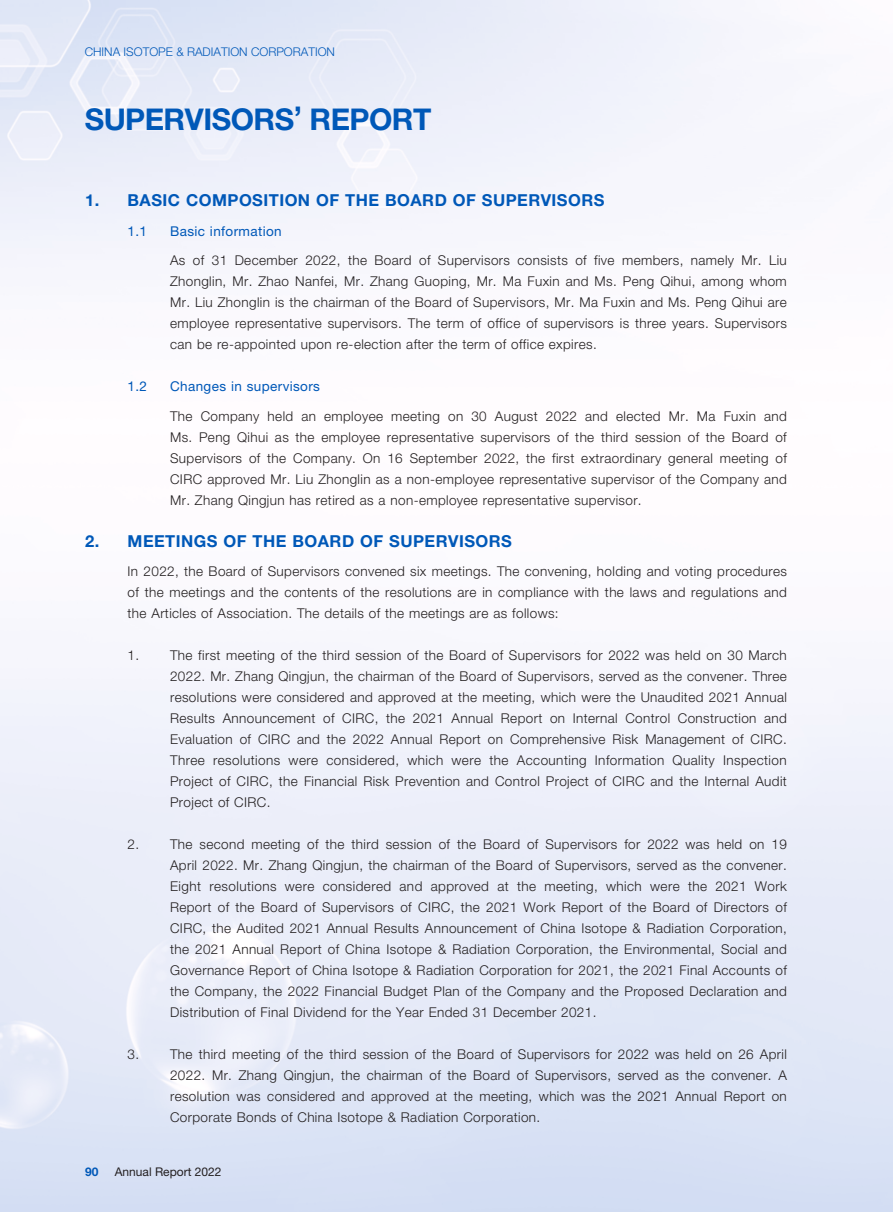
<style>
.page{position:relative;width:893px;height:1212px;background:#fff}
.page>*{position:absolute;margin:0;border:0;box-sizing:border-box;transform-origin:0 0}
.t1{font:700 30px "Helvetica Neue LT Std";letter-spacing:-.02em;color:#0058b8}
.t2{font:700 16.5px "Helvetica Neue LT Std";letter-spacing:.03em;color:#0058b8}
.t3{font:300 13.5px/21px "Helvetica Neue LT Std";letter-spacing:.03em;color:#231f20;text-align:justify}
.t4{font:13.5px "Helvetica Neue LT Std";letter-spacing:.03em;color:#0058b8}
.t5{font:300 12px "Helvetica Neue LT Std";color:#0058b8}
.t6{font:12px "Helvetica Neue LT Std";color:#231f20}
.t7{font:700 12px "Helvetica Neue LT Std";color:#0058b8}
</style>
<div class="page">
<p class="t5" style="left:85px;top:44px;width:252px">CHINA ISOTOPE &amp; RADIATION CORPORATION</p>
<h1 class="t1" style="left:85px;top:101px;width:348px">SUPERVISORS’ REPORT</h1>
<p class="t2" style="left:85px;top:190px;width:521px">1. BASIC COMPOSITION OF THE BOARD OF SUPERVISORS</p>
<p class="t4" style="left:128px;top:223px;width:21px">1.1</p>
<p class="t4" style="left:170px;top:223px;width:113px">Basic information</p>
<p class="t3" style="left:170px;top:249px;width:618px">As of 31 December 2022, the Board of Supervisors consists of five members, namely Mr. Liu Zhonglin, Mr. Zhao Nanfei, Mr. Zhang Guoping, Mr. Ma Fuxin and Ms. Peng Qihui, among whom Mr. Liu Zhonglin is the chairman of the Board of Supervisors, Mr. Ma Fuxin and Ms. Peng Qihui are employee representative supervisors. The term of office of supervisors is three years. Supervisors can be re-appointed upon re-election after the term of office expires.</p>
<p class="t4" style="left:128px;top:378px;width:21px">1.2</p>
<p class="t4" style="left:170px;top:378px;width:151px">Changes in supervisors</p>
<p class="t3" style="left:170px;top:405px;width:618px">The Company held an employee meeting on 30 August 2022 and elected Mr. Ma Fuxin and Ms. Peng Qihui as the employee representative supervisors of the third session of the Board of Supervisors of the Company. On 16 September 2022, the first extraordinary general meeting of CIRC approved Mr. Liu Zhonglin as a non-employee representative supervisor of the Company and Mr. Zhang Qingjun has retired as a non-employee representative supervisor.</p>
<p class="t2" style="left:85px;top:530px;width:428px">2. MEETINGS OF THE BOARD OF SUPERVISORS</p>
<p class="t3" style="left:128px;top:561px;width:661px">In 2022, the Board of Supervisors convened six meetings. The convening, holding and voting procedures of the meetings and the contents of the resolutions are in compliance with the laws and regulations and the Articles of Association. The details of the meetings are as follows:</p>
<p class="t3" style="left:170px;top:645px;width:618px;text-indent:-43px">1. The first meeting of the third session of the Board of Supervisors for 2022 was held on 30 March 2022. Mr. Zhang Qingjun, the chairman of the Board of Supervisors, served as the convener. Three resolutions were considered and approved at the meeting, which were the Unaudited 2021 Annual Results Announcement of CIRC, the 2021 Annual Report on Internal Control Construction and Evaluation of CIRC and the 2022 Annual Report on Comprehensive Risk Management of CIRC.<br>Three resolutions were considered, which were the Accounting Information Quality Inspection Project of CIRC, the Financial Risk Prevention and Control Project of CIRC and the Internal Audit Project of CIRC.</p>
<p class="t3" style="left:170px;top:834px;width:618px;text-indent:-43px">2. The second meeting of the third session of the Board of Supervisors for 2022 was held on 19<br>April 2022. Mr. Zhang Qingjun, the chairman of the Board of Supervisors, served as the convener.<br>Eight resolutions were considered and approved at the meeting, which were the 2021 Work Report of the Board of Supervisors of CIRC, the 2021 Work Report of the Board of Directors of CIRC, the Audited 2021 Annual Results Announcement of China Isotope &amp; Radiation Corporation, the 2021 Annual Report of China Isotope &amp; Radiation Corporation, the Environmental, Social and Governance Report of China Isotope &amp; Radiation Corporation for 2021, the 2021 Final Accounts of the Company, the 2022 Financial Budget Plan of the Company and the Proposed Declaration and Distribution of Final Dividend for the Year Ended 31 December 2021.</p>
<p class="t3" style="left:170px;top:1044px;width:618px;text-indent:-43px">3. The third meeting of the third session of the Board of Supervisors for 2022 was held on 26 April 2022. Mr. Zhang Qingjun, the chairman of the Board of Supervisors, served as the convener. A resolution was considered and approved at the meeting, which was the 2021 Annual Report on Corporate Bonds of China Isotope &amp; Radiation Corporation.</p>
<p class="t7" style="left:85px;top:1164px;width:15px">90</p>
<p class="t6" style="left:115px;top:1164px;width:108px">Annual Report 2022</p>
</div>
